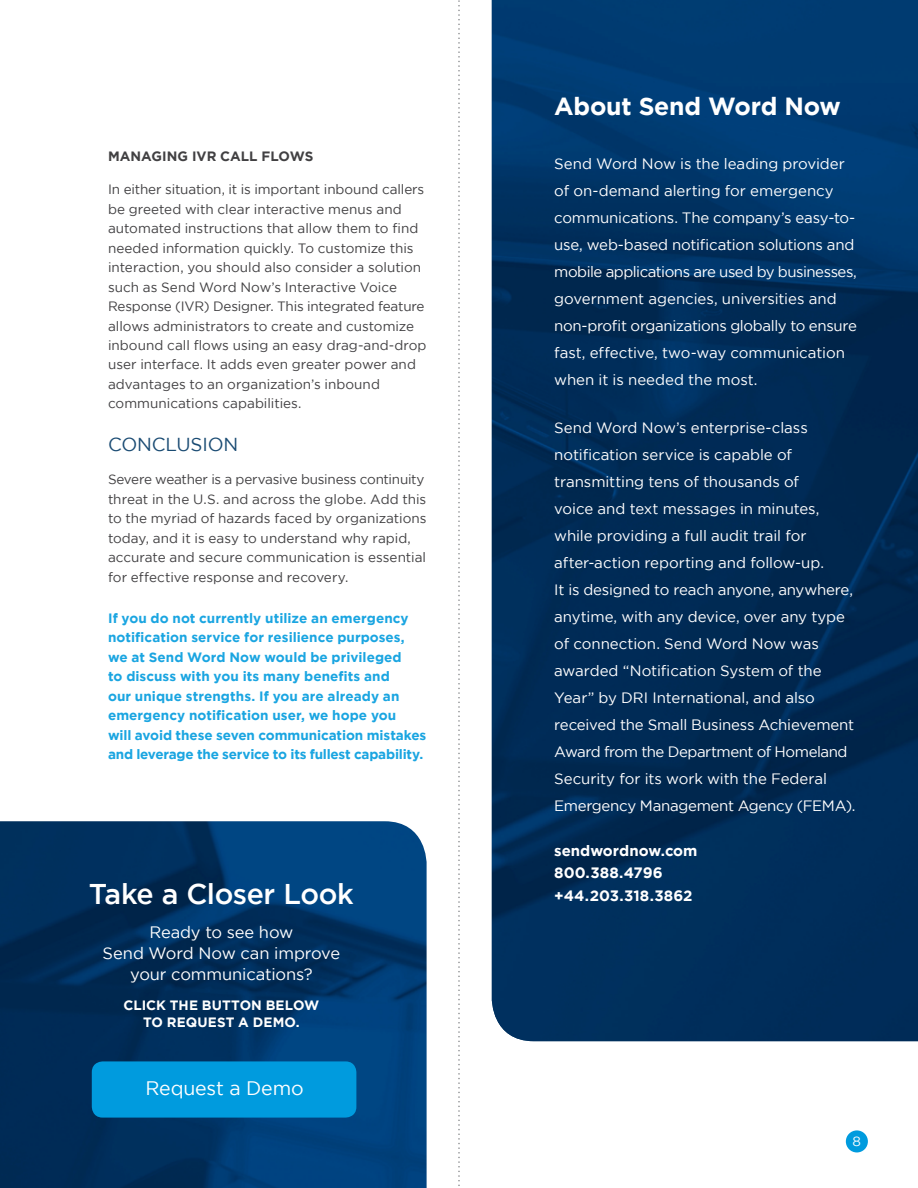
<style>
.page{position:relative;width:918px;height:1188px;background:#fff}
.page>*{position:absolute;margin:0;border:0;box-sizing:border-box;transform-origin:0 0}
.t1{font:500 28.5px "Gotham";letter-spacing:-.015em;color:#fff}
.t2{font:700 24.75px "Gotham";letter-spacing:-.01em;color:#fff}
.t3{font:19.5px "Gotham";letter-spacing:-.01em;color:#fff}
.t4{font:18.75px "Gotham";letter-spacing:-.005em;color:#1a4b73}
.t5{font:16.5px/21px "Gotham";letter-spacing:-.005em;color:#fff;text-align:center}
.t6{font:15px/27px "Gotham";letter-spacing:-.01em;color:#fff}
.t7{font:700 15px/22.5px "Gotham";color:#fff}
.t8{font:13.5px/19.5px "Gotham";color:#414042}
.t9{font:700 13.5px/19.5px "Gotham";color:#1aa5e1}
.t10{font:700 13.5px/16.5px "Gotham";letter-spacing:.01em;color:#fff;text-align:center}
.t11{font:700 13.5px "Gotham";letter-spacing:.005em;color:#414042}
.t12{font:13.5px "Gotham";color:#fff}
</style>
<div class="page">
<div style="left:846px;top:1130px;width:22px;height:22px;background:#009bde;border-radius:50%"></div>
<svg style="left:458px;top:0;width:2px;height:1186px"></svg>
<img style="left:492px;top:0;width:426px;height:1041px">
<img style="left:0;top:821px;width:427px;height:367px">
<div style="left:92px;top:1061px;width:264px;height:57px;background:#009bde;border-radius:11px"></div>
<p class="t11" style="left:108px;top:148px;width:207px">MANAGING IVR CALL FLOWS</p>
<p class="t8" style="left:108px;top:179px;width:320px">In either situation, it is important inbound callers be greeted with clear interactive menus and automated instructions that allow them to find needed information quickly. To customize this interaction, you should also consider a solution such as Send Word Now’s Interactive Voice Response (IVR) Designer. This integrated feature allows administrators to create and customize inbound call flows using an easy drag-and-drop user interface. It adds even greater power and advantages to an organization’s inbound communications capabilities.</p>
<p class="t4" style="left:108px;top:434px;width:132px">CONCLUSION</p>
<p class="t8" style="left:108px;top:469px;width:320px">Severe weather is a pervasive business continuity threat in the U.S. and across the globe. Add this to the myriad of hazards faced by organizations today, and it is easy to understand why rapid, accurate and secure communication is essential for effective response and recovery.</p>
<p class="t9" style="left:108px;top:608px;width:320px">If you do not currently utilize an emergency notification service for resilience purposes, we at Send Word Now would be privileged<br>to discuss with you its many benefits and<br>our unique strengths. If you are already an emergency notification user, we hope you<br>will avoid these seven communication mistakes and leverage the service to its fullest capability.</p>
<h2 class="t2" style="left:554px;top:92px;width:288px">About Send Word Now</h2>
<p class="t6" style="left:554px;top:150px;width:304px">Send Word Now is the leading provider of on-demand alerting for emergency communications. The company’s easy-to&shy;use, web-based notification solutions and mobile applications are used by businesses, government agencies, universities and non-profit organizations globally to ensure fast, effective, two-way communication when it is needed the most.</p>
<p class="t6" style="left:554px;top:414px;width:303px">Send Word Now’s enterprise-class notification service is capable of transmitting tens of thousands of<br>voice and text messages in minutes, while providing a full audit trail for after-action reporting and follow-up.<br>It is designed to reach anyone, anywhere, anytime, with any device, over any type of connection. Send Word Now was awarded “Notification System of the Year” by DRI International, and also received the Small Business Achievement Award from the Department of Homeland Security for its work with the Federal Emergency Management Agency (FEMA).</p>
<p class="t7" style="left:554px;top:839px;width:145px">sendwordnow.com<br>800.388.4796</p>
<h1 class="t1" style="left:89px;top:878px;width:266px">Take a Closer Look</h1>
<p class="t7" style="left:554px;top:884px;width:140px">+44.203.318.3862</p>
<p class="t5" style="left:103px;top:922px;width:239px">Ready to see how<br>Send Word Now can improve your communications?</p>
<p class="t10" style="left:123px;top:997px;width:198px">CLICK THE BUTTON BELOW<br>TO REQUEST A DEMO.</p>
<h3 class="t3" style="left:146px;top:1077px;width:160px">Request a Demo</h3>
<p class="t12" style="left:853px;top:1133px;width:10px">8</p>
</div>
